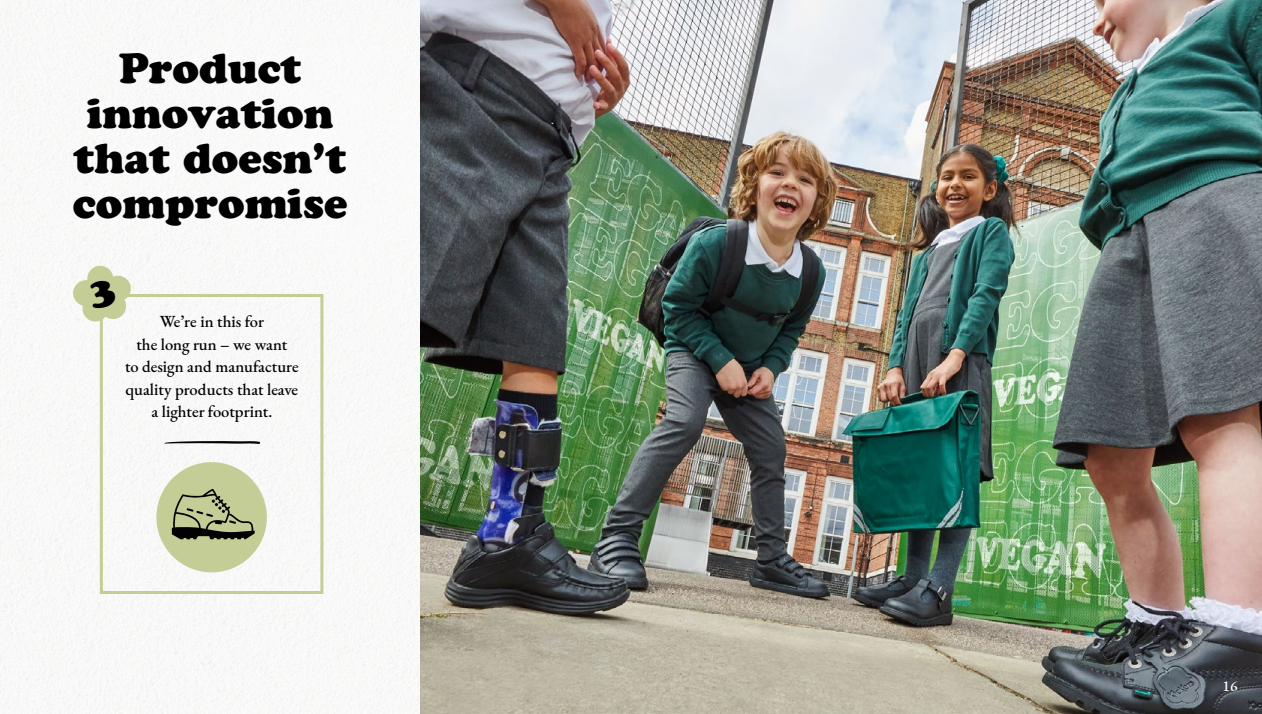
<style>
.page{position:relative;width:1262px;height:714px;background:#fff}
.page>*{position:absolute;margin:0;border:0;box-sizing:border-box;transform-origin:0 0}
.t1{font:42px/45px "Cooper Black Std";color:#010001;text-align:center}
.t2{font:16.5px/22.5px "EB Garamond";color:#010001;text-align:center}
.t3{font:15px "EB Garamond";color:#fff}
</style>
<div class="page">
<img style="left:0;top:0;width:420px;height:714px">
<img style="left:420px;top:0;width:842px;height:714px">
<div style="left:100px;top:294px;width:223px;height:300px;border:3px solid #c5cd96"></div>
<div style="left:156px;top:462px;width:111px;height:110px;background:#c5cd96;border-radius:50%"></div>
<svg style="left:164px;top:441px;width:97px;height:3px"></svg>
<svg style="left:172px;top:489px;width:83px;height:50px"></svg>
<svg style="left:72px;top:265px;width:59px;height:57px"></svg>
<h1 class="t1" style="left:73px;top:46px;width:276px">Product innovation that doesn’t compromise</h1>
<p class="t2" style="left:125px;top:311px;width:175px">We’re in this for<br>the long run – we want<br>to design and manufacture quality products that leave a lighter footprint.</p>
<p class="t3" style="left:1222px;top:676px;width:16px">16</p>
</div>
